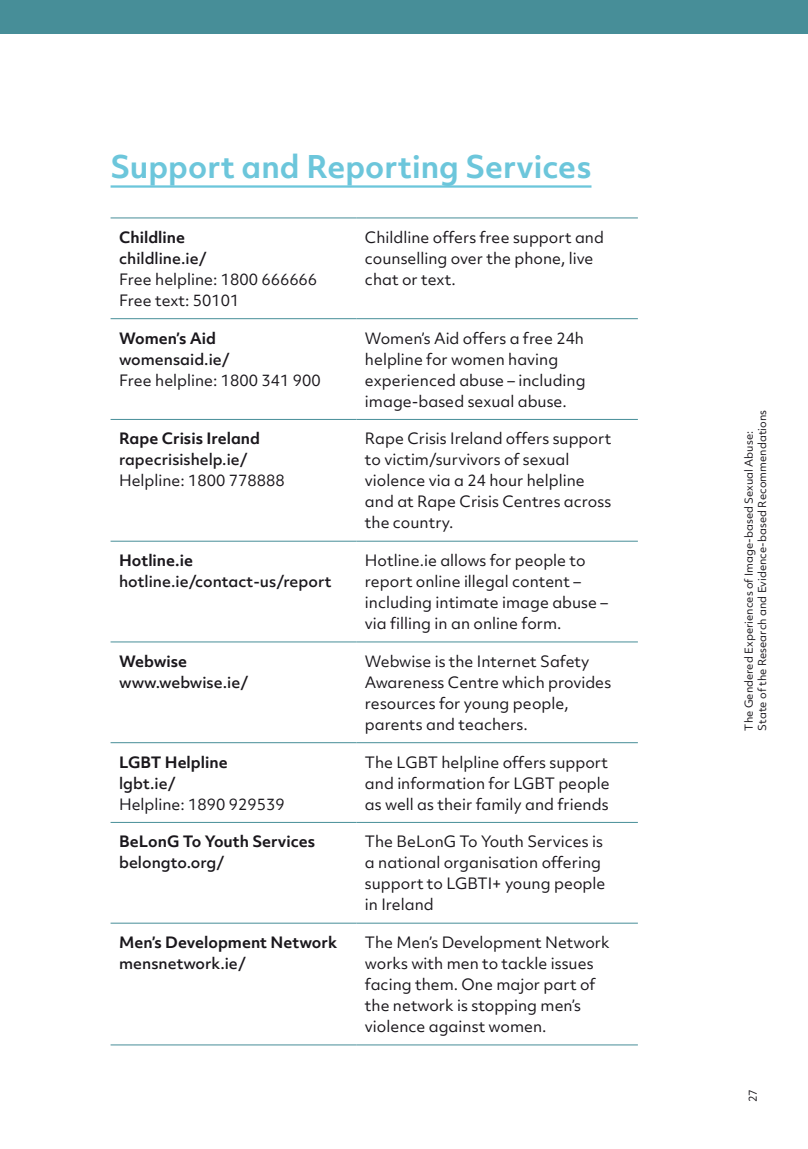
<style>
.page{position:relative;width:808px;height:1149px;background:#fff}
.page>*{position:absolute;margin:0;border:0;box-sizing:border-box;transform-origin:0 0}
.H1_Green{font:700 30px "Objektiv Mk 2";color:#6cc6db}
.Body_0-0__4{font:15px/21px "Objektiv Mk 2";color:#1a171c}
.Body_0-0__4-2{font:700 15px/21px "Objektiv Mk 2";color:#1a171c}
.Body_0-0__4-3{font:500 15px/21px "Objektiv Mk 2";color:#1a171c}
.t1{font:10.5px/13.5px "Objektiv Mk 2";color:#1a171c}
.s1{font-weight:700}
.s2{font-weight:500}
</style>
<div class="page">
<hr style="left:111px;top:185px;width:480px;height:3px;background:#6cc6db">
<hr style="left:111px;top:217px;width:245px;height:1px;background:#478e98">
<hr style="left:356px;top:217px;width:282px;height:1px;background:#478e98">
<hr style="left:111px;top:318px;width:245px;height:1px;background:#478e98">
<hr style="left:356px;top:318px;width:282px;height:1px;background:#478e98">
<hr style="left:111px;top:419px;width:245px;height:1px;background:#478e98">
<hr style="left:356px;top:419px;width:282px;height:1px;background:#478e98">
<hr style="left:111px;top:540px;width:245px;height:1px;background:#478e98">
<hr style="left:356px;top:540px;width:282px;height:1px;background:#478e98">
<hr style="left:111px;top:641px;width:245px;height:1px;background:#478e98">
<hr style="left:356px;top:641px;width:282px;height:1px;background:#478e98">
<hr style="left:111px;top:742px;width:245px;height:1px;background:#478e98">
<hr style="left:356px;top:742px;width:282px;height:1px;background:#478e98">
<hr style="left:111px;top:821px;width:245px;height:1px;background:#478e98">
<hr style="left:356px;top:821px;width:282px;height:1px;background:#478e98">
<hr style="left:111px;top:922px;width:245px;height:1px;background:#478e98">
<hr style="left:356px;top:922px;width:282px;height:1px;background:#478e98">
<hr style="left:111px;top:1044px;width:245px;height:1px;background:#478e98">
<hr style="left:356px;top:1044px;width:282px;height:1px;background:#478e98">
<div style="left:0;top:0;width:808px;height:34px;background:#478e98"></div>
<p class="H1_Green" style="left:111px;top:145px;width:482px">Support and Reporting Services</p>
<p class="Body_0-0__4" style="left:119px;top:226px;width:200px"><span class="s1">Childline<br></span><span class="s2">childline.ie/<br></span>Free helpline: 1800 666666<br>Free text: 50101</p>
<p class="Body_0-0__4" style="left:365px;top:226px;width:241px">Childline offers free support and counselling over the phone, live chat or text.</p>
<p class="Body_0-0__4" style="left:119px;top:327px;width:203px"><span class="s1">Women’s Aid </span><span class="s2">womensaid.ie/<br></span>Free helpline: 1800 341 900</p>
<p class="Body_0-0__4" style="left:365px;top:327px;width:222px">Women’s Aid offers a free 24h helpline for women having experienced abuse – including image-based sexual abuse.</p>
<p class="Body_0-0__4" style="left:119px;top:428px;width:167px"><span class="s1">Rape Crisis Ireland </span><span class="s2">rapecrisishelp.ie/<br></span>Helpline: 1800 778888</p>
<p class="Body_0-0__4" style="left:365px;top:428px;width:248px">Rape Crisis Ireland offers support to victim/survivors of sexual violence via a 24 hour helpline and at Rape Crisis Centres across the country.</p>
<p class="Body_0-0__4-3" style="left:119px;top:549px;width:214px"><span class="s1">Hotline.ie </span>hotline.ie/contact-us/report</p>
<p class="Body_0-0__4" style="left:365px;top:549px;width:244px">Hotline.ie allows for people to report online illegal content – including intimate image abuse – via filling in an online form.</p>
<p class="Body_0-0__4-3" style="left:119px;top:650px;width:131px"><span class="s1">Webwise </span>www.webwise.ie/</p>
<p class="Body_0-0__4" style="left:365px;top:650px;width:248px">Webwise is the Internet Safety<br>Awareness Centre which provides resources for young people, parents and teachers.</p>
<p class="Body_0-0__4" style="left:119px;top:751px;width:167px"><span class="s1">LGBT Helpline </span><span class="s2">lgbt.ie/<br></span>Helpline: 1890 929539</p>
<p class="Body_0-0__4" style="left:365px;top:751px;width:246px;text-align:justify">The LGBT helpline offers support and information for LGBT people as well as their family and friends</p>
<p class="Body_0-0__4-2" style="left:119px;top:830px;width:198px">BeLonG To Youth Services <span class="s2">belongto.org/</span></p>
<p class="Body_0-0__4" style="left:365px;top:830px;width:242px">The BeLonG To Youth Services is a national organisation offering support to LGBTI+ young people in Ireland</p>
<p class="Body_0-0__4-2" style="left:119px;top:931px;width:220px">Men’s Development Network <span class="s2">mensnetwork.ie/</span></p>
<p class="Body_0-0__4" style="left:365px;top:931px;width:246px">The Men’s Development Network works with men to tackle issues facing them. One major part of the network is stopping men’s violence against women.</p>
<p class="t1" style="left:742px;top:730px;width:322px;rotate:-90deg">The Gendered Experiences of Image-based Sexual Abuse:<br>State of the Research and Evidence-based Recommendations</p>
<p class="t1" style="left:746px;top:1102px;width:15px;rotate:-90deg">27</p>
</div>
